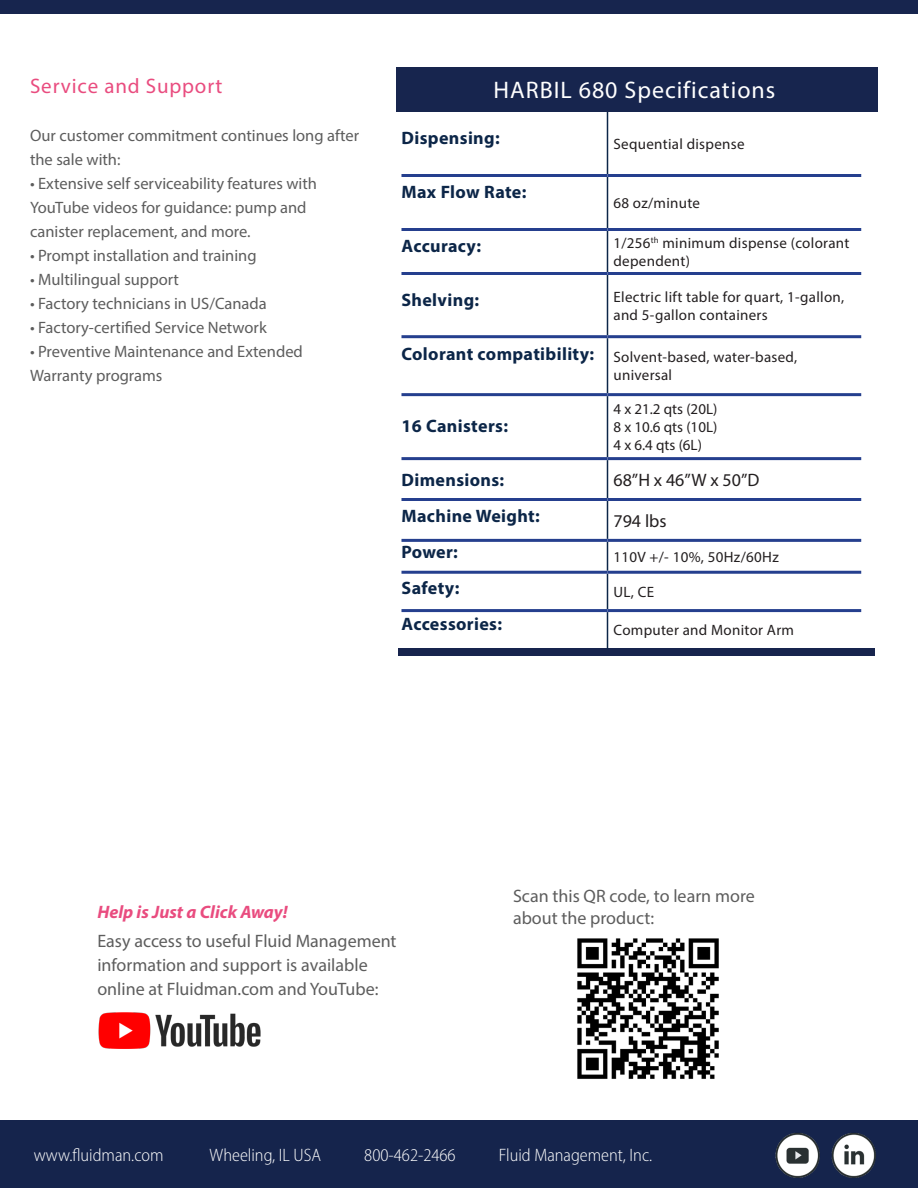
<style>
.page{position:relative;width:918px;height:1188px;background:#fff}
.page>*{position:absolute;margin:0;border:0;box-sizing:border-box;transform-origin:0 0}
.t1{font:24px "Myriad Pro";letter-spacing:.04em;color:#fff}
.t2{font:21px "Myriad Pro";letter-spacing:.04em;color:#e94c7f}
.t3{font:18px/24px "Myriad Pro";color:#5d5d5d}
.t4{font:700 18px "Myriad Pro";letter-spacing:.02em;color:#0c2648}
.t5{font:300 semi-condensed 18px "Myriad Pro";color:#fff}
.t6{font:italic 700 18px "Myriad Pro";color:#e94c7f}
.t7{font:18px "Myriad Pro";color:#231f20}
.t8{font:16.5px/24px "Myriad Pro";color:#5d5d5d}
.t9{font:15px/18px "Myriad Pro";letter-spacing:.02em;color:#231f20}
</style>
<div class="page">
<div style="left:0;top:0;width:918px;height:14px;background:#17254e"></div>
<div style="left:396px;top:68px;width:482px;height:44px;background:#17254e"></div>
<div style="left:398px;top:648px;width:476px;height:8px;background:#17244d"></div>
<hr style="left:607px;top:112px;width:1px;height:62px;background:#0c2648">
<hr style="left:607px;top:177px;width:1px;height:51px;background:#0c2648">
<hr style="left:607px;top:231px;width:1px;height:41px;background:#0c2648">
<hr style="left:607px;top:275px;width:1px;height:60px;background:#0c2648">
<hr style="left:607px;top:338px;width:1px;height:55px;background:#0c2648">
<hr style="left:607px;top:396px;width:1px;height:61px;background:#0c2648">
<hr style="left:607px;top:460px;width:1px;height:38px;background:#0c2648">
<hr style="left:607px;top:501px;width:1px;height:38px;background:#0c2648">
<svg style="left:607px;top:542px;width:1px;height:29px"></svg>
<hr style="left:607px;top:574px;width:1px;height:35px;background:#0c2648">
<hr style="left:607px;top:612px;width:1px;height:37px;background:#0c2648">
<hr style="left:401px;top:174px;width:207px;height:3px;background:#253f8e">
<hr style="left:608px;top:174px;width:253px;height:3px;background:#253f8e">
<hr style="left:401px;top:228px;width:207px;height:3px;background:#253f8e">
<hr style="left:608px;top:228px;width:253px;height:3px;background:#253f8e">
<hr style="left:401px;top:272px;width:207px;height:3px;background:#253f8e">
<hr style="left:608px;top:272px;width:253px;height:3px;background:#253f8e">
<hr style="left:401px;top:335px;width:207px;height:3px;background:#253f8e">
<hr style="left:608px;top:335px;width:253px;height:3px;background:#253f8e">
<hr style="left:401px;top:393px;width:207px;height:3px;background:#253f8e">
<hr style="left:608px;top:393px;width:253px;height:3px;background:#253f8e">
<hr style="left:401px;top:457px;width:207px;height:3px;background:#253f8e">
<hr style="left:608px;top:457px;width:253px;height:3px;background:#253f8e">
<hr style="left:401px;top:498px;width:207px;height:3px;background:#253f8e">
<hr style="left:608px;top:498px;width:253px;height:3px;background:#253f8e">
<hr style="left:401px;top:539px;width:207px;height:3px;background:#253f8e">
<hr style="left:608px;top:539px;width:253px;height:3px;background:#253f8e">
<hr style="left:401px;top:571px;width:207px;height:3px;background:#253f8e">
<hr style="left:608px;top:571px;width:253px;height:3px;background:#253f8e">
<hr style="left:401px;top:609px;width:207px;height:3px;background:#253f8e">
<hr style="left:608px;top:609px;width:253px;height:3px;background:#253f8e">
<img style="left:99px;top:1012px;width:162px;height:36px">
<img style="left:577px;top:938px;width:142px;height:141px">
<div style="left:0;top:1120px;width:918px;height:68px;background:#15244c"></div>
<img style="left:775px;top:1133px;width:101px;height:45px">
<p class="t2" style="left:30px;top:73px;width:194px">Service and Support</p>
<p class="t8" style="left:30px;top:123px;width:331px">Our customer commitment continues long after the sale with:</p>
<p class="t8" style="left:30px;top:171px;width:289px">• Extensive self serviceability features with<br>YouTube videos for guidance: pump and canister replacement, and more.</p>
<p class="t8" style="left:30px;top:243px;width:228px">• Prompt installation and training</p>
<p class="t8" style="left:30px;top:267px;width:151px">• Multilingual support</p>
<p class="t8" style="left:30px;top:291px;width:238px">• Factory technicians in US/Canada</p>
<p class="t8" style="left:30px;top:315px;width:238px">• Factory-certified Service Network</p>
<p class="t8" style="left:30px;top:339px;width:274px">• Preventive Maintenance and Extended<br>Warranty programs</p>
<p class="t1" style="left:494px;top:75px;width:283px">HARBIL 680 Specifications</p>
<p class="t4" style="left:401px;top:126px;width:100px">Dispensing:</p>
<p class="t9" style="left:614px;top:135px;width:133px">Sequential dispense</p>
<p class="t4" style="left:401px;top:180px;width:127px">Max Flow Rate:</p>
<p class="t9" style="left:614px;top:194px;width:88px">68 oz/minute</p>
<p class="t4" style="left:401px;top:234px;width:81px">Accuracy:</p>
<p class="t9" style="left:614px;top:234px;width:237px">1/256<sup>th</sup> minimum dispense (colorant dependent)</p>
<p class="t4" style="left:401px;top:288px;width:79px">Shelving:</p>
<p class="t9" style="left:614px;top:287px;width:232px">Electric lift table for quart, 1-gallon, and 5-gallon containers</p>
<p class="t4" style="left:401px;top:342px;width:194px">Colorant compatibility:</p>
<p class="t9" style="left:614px;top:348px;width:185px">Solvent-based, water-based, universal</p>
<p class="t4" style="left:401px;top:414px;width:108px">16 Canisters:</p>
<p class="t9" style="left:614px;top:400px;width:105px">4 x 21.2 qts (20L)</p>
<p class="t9" style="left:614px;top:418px;width:105px">8 x 10.6 qts (10L)</p>
<p class="t9" style="left:614px;top:436px;width:90px">4 x 6.4 qts (6L)</p>
<p class="t4" style="left:401px;top:468px;width:104px">Dimensions:</p>
<p class="t7" style="left:614px;top:469px;width:147px">68”H x 46”W x 50”D</p>
<p class="t4" style="left:401px;top:504px;width:140px">Machine Weight:</p>
<p class="t7" style="left:614px;top:510px;width:55px">794 lbs</p>
<p class="t4" style="left:401px;top:540px;width:58px">Power:</p>
<p class="t9" style="left:614px;top:548px;width:167px">110V +/- 10%, 50Hz/60Hz</p>
<p class="t4" style="left:401px;top:576px;width:59px">Safety:</p>
<p class="t9" style="left:614px;top:583px;width:42px">UL, CE</p>
<p class="t4" style="left:401px;top:612px;width:102px">Accessories:</p>
<p class="t9" style="left:614px;top:621px;width:182px">Computer and Monitor Arm</p>
<p class="t6" style="left:97px;top:900px;width:192px">Help is Just a Click Away!</p>
<p class="t3" style="left:97px;top:928px;width:301px">Easy access to useful Fluid Management information and support is available online at Fluidman.com and YouTube:</p>
<p class="t3" style="left:513px;top:884px;width:243px;line-height:22.5px">Scan this QR code, to learn more about the product:</p>
<p class="t5" style="left:34px;top:1145px;width:131px">www.fluidman.com</p>
<p class="t5" style="left:210px;top:1145px;width:113px">Wheeling, IL USA</p>
<p class="t5" style="left:364px;top:1145px;width:93px">800-462-2466</p>
<p class="t5" style="left:499px;top:1145px;width:155px">Fluid Management, Inc.</p>
</div>
